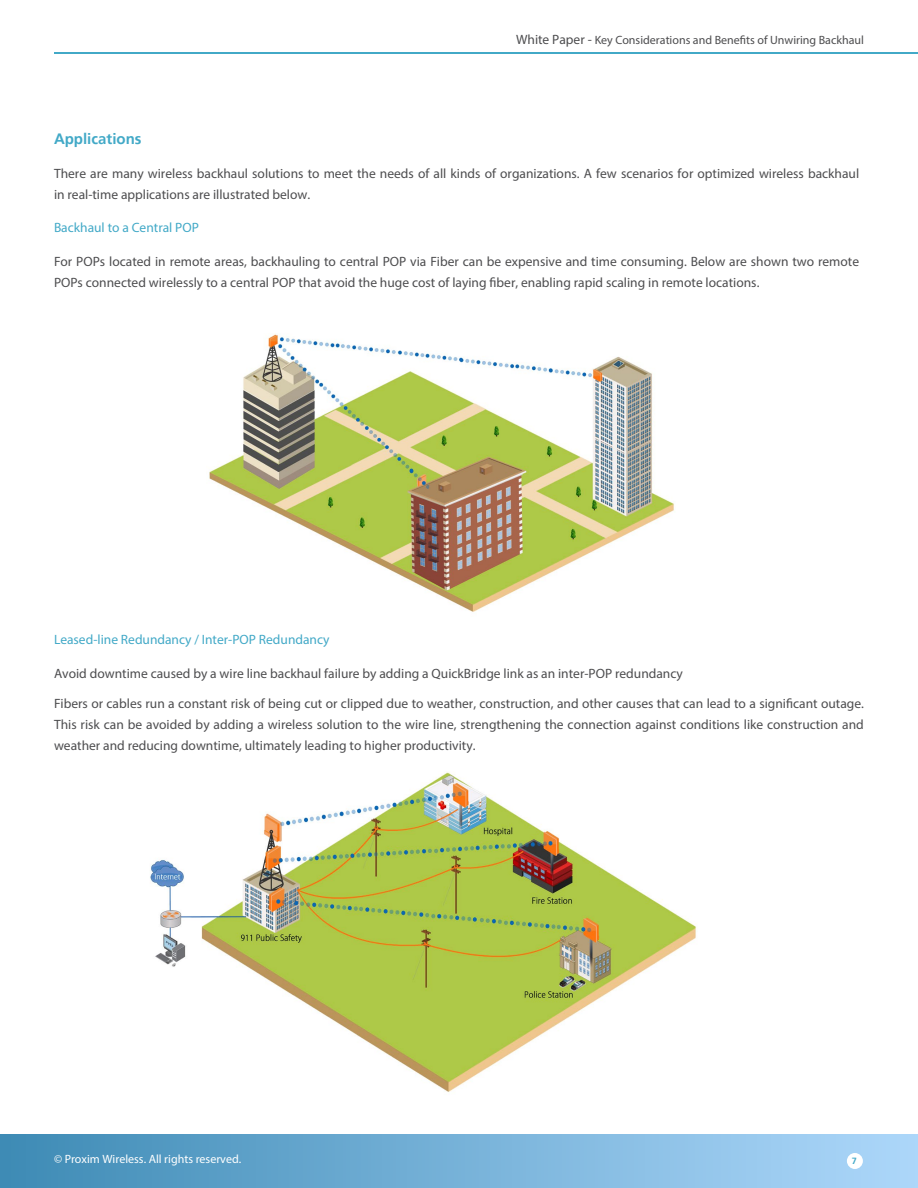
<style>
.page{position:relative;width:918px;height:1188px;background:#fff}
.page>*{position:absolute;margin:0;border:0;box-sizing:border-box;transform-origin:0 0}
.t1{font:700 15px "Frutiger";color:#42a9c7}
.t2{font:13.5px/21px "Myriad Pro";color:#4d4d4f}
.t3{font:13.5px "Myriad Pro";color:#42a9c7}
.t4{font:12px "Myriad Pro";color:#4d4d4f}
.t5{font:12px "Myriad Pro";color:#fff}
.t6{font:700 9px "Frutiger";color:#42a9c7}
.s1{font-size:13.5px}
</style>
<div class="page">
<div style="left:0;top:1134px;width:918px;height:54px;background:linear-gradient(to right,#3e8bb5,#aed8fb)"></div>
<hr style="left:54px;top:52px;width:864px;height:2px;background:#42a9c7">
<div style="left:847px;top:1153px;width:16px;height:16px;background:#fff;border-radius:50%"></div>
<img style="left:150px;top:772px;width:547px;height:320px">
<img style="left:209px;top:334px;width:465px;height:278px">
<p class="t4" style="left:516px;top:33px;width:349px"><span class="s1">White Paper -</span> Key Considerations and Benefits of Unwiring Backhaul</p>
<p class="t1" style="left:54px;top:130px;width:89px">Applications</p>
<p class="t2" style="left:54px;top:162px;width:807px">There are many wireless backhaul solutions to meet the needs of all kinds of organizations. A few scenarios for optimized wireless backhaul in real-time applications are illustrated below.</p>
<p class="t3" style="left:54px;top:220px;width:146px">Backhaul to a Central POP</p>
<p class="t2" style="left:54px;top:251px;width:807px">For POPs located in remote areas, backhauling to central POP via Fiber can be expensive and time consuming. Below are shown two remote<br>POPs connected wirelessly to a central POP that avoid the huge cost of laying fiber, enabling rapid scaling in remote locations.</p>
<p class="t3" style="left:54px;top:631px;width:277px">Leased-line Redundancy / Inter-POP Redundancy</p>
<p class="t2" style="left:54px;top:659px;width:812px;line-height:29.5px">Avoid downtime caused by a wire line backhaul failure by adding a QuickBridge link as an inter-POP redundancy<br>Fibers or cables run a constant risk of being cut or clipped due to weather, construction, and other causes that can lead to a significant outage.</p>
<p class="t2" style="left:54px;top:713px;width:811px">This risk can be avoided by adding a wireless solution to the wire line, strengthening the connection against conditions like construction and weather and reducing downtime, ultimately leading to higher productivity.</p>
<p class="t5" style="left:54px;top:1152px;width:189px">© Proxim Wireless. All rights reserved.</p>
<p class="t6" style="left:852px;top:1155px;width:7px">7</p>
</div>
